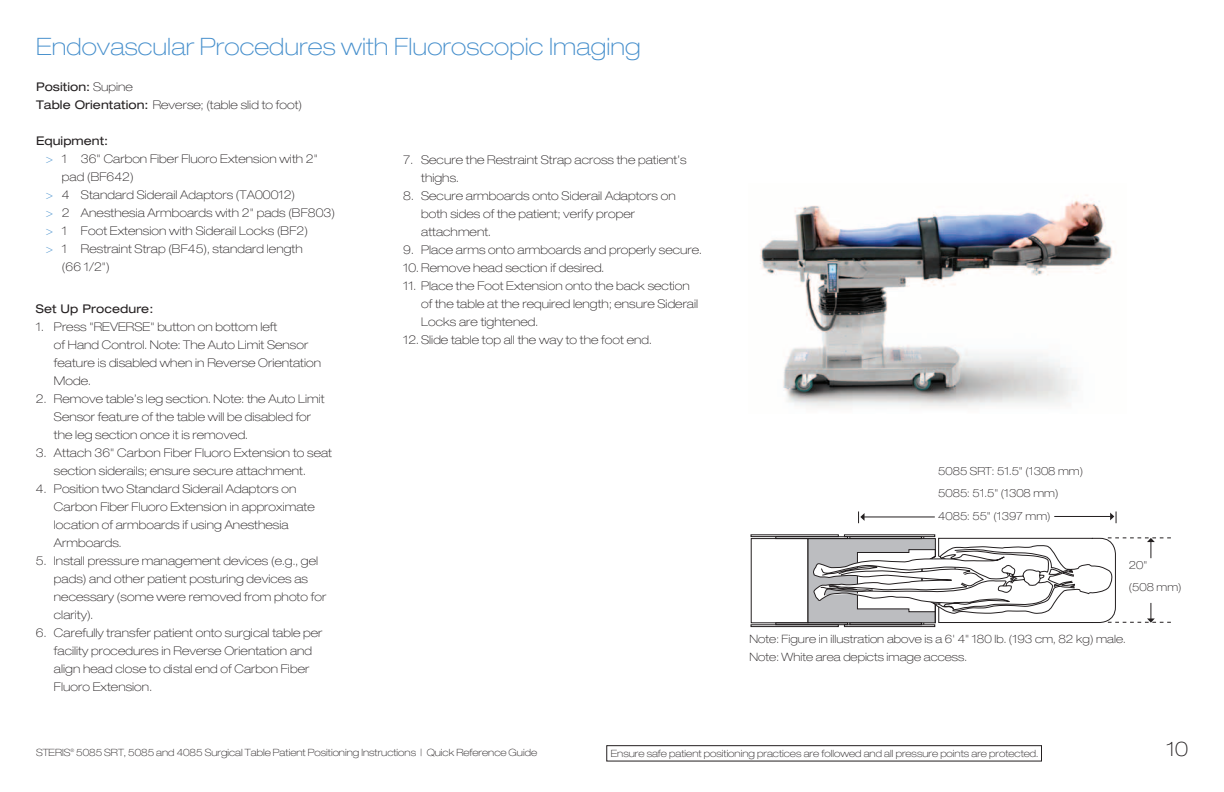
<style>
.page{position:relative;width:1224px;height:792px;background:#fff}
.page>*{position:absolute;margin:0;border:0;box-sizing:border-box;transform-origin:0 0}
.t1{font:100 expanded 24px "Helvetica Neue";letter-spacing:.005em;color:#468fcc}
.t2{font:100 expanded 20px "Helvetica Neue";color:#231f20}
.t3{font:100 expanded 12px/18px "Helvetica Neue";letter-spacing:.005em;color:#231f20}
.t4{font:expanded 12px "Helvetica Neue";letter-spacing:.005em;color:#231f20}
.t5{font:100 expanded 11.5px/18px "Helvetica Neue";letter-spacing:.005em;color:#231f20}
.t6{font:100 expanded 11.2px/22.4px "Helvetica Neue";letter-spacing:.005em;color:#231f20}
.t7{font:100 expanded 10px "Helvetica Neue";color:#231f20}
.t8{font:100 expanded 4.7px "Helvetica Neue";color:#231f20}
.s1{font-weight:400}
.s2{color:#468fcc}
</style>
<div class="page">
<div style="left:606px;top:745px;width:436px;height:16px;border:1px solid #231f20"></div>
<div style="left:751px;top:535px;width:88px;height:2px;border:1px solid #231f20"></div>
<div style="left:844px;top:535px;width:91px;height:2px;border:1px solid #231f20"></div>
<div style="left:775px;top:536px;width:73px;height:3px;border:1px solid #231f20"></div>
<div style="left:849px;top:536px;width:73px;height:3px;border:1px solid #231f20"></div>
<div style="left:751px;top:625px;width:88px;height:2px;border:1px solid #231f20"></div>
<div style="left:844px;top:625px;width:91px;height:2px;border:1px solid #231f20"></div>
<div style="left:775px;top:622px;width:73px;height:3px;border:1px solid #231f20"></div>
<hr style="left:1054px;top:516px;width:57px;height:1px;background:#231f20">
<svg style="left:1110px;top:512px;width:7px;height:11px"></svg>
<hr style="left:864px;top:516px;width:71px;height:1px;background:#231f20">
<svg style="left:858px;top:512px;width:7px;height:11px"></svg>
<svg style="left:807px;top:537px;width:364px;height:88px"></svg>
<img style="left:760px;top:195px;width:354px;height:213px">
<h1 class="t1" style="left:36px;top:32px;width:606px">Endovascular Procedures with Fluoroscopic Imaging</h1>
<p class="t3" style="left:36px;top:78px;width:268px"><span class="s1">Position:</span> Supine<br><span class="s1">Table Orientation:</span> Reverse; (table slid to foot)</p>
<p class="t4" style="left:36px;top:134px;width:74px">Equipment:</p>
<p class="t3" style="left:46px;top:150px;width:274px"><span class="s2">&gt;</span> 1 36" Carbon Fiber Fluoro Extension with 2"</p>
<p class="t3" style="left:62px;top:168px;width:73px">pad (BF642)</p>
<p class="t3" style="left:46px;top:186px;width:251px"><span class="s2">&gt;</span> 4 Standard Siderail Adaptors (TA00012)</p>
<p class="t3" style="left:46px;top:204px;width:290px"><span class="s2">&gt;</span> 2 Anesthesia Armboards with 2" pads (BF803)</p>
<p class="t3" style="left:46px;top:222px;width:263px"><span class="s2">&gt;</span> 1 Foot Extension with Siderail Locks (BF2)</p>
<p class="t3" style="left:46px;top:240px;width:258px"><span class="s2">&gt;</span> 1 Restraint Strap (BF45), standard length</p>
<p class="t3" style="left:62px;top:258px;width:49px">(66 1/2")</p>
<p class="t4" style="left:36px;top:302px;width:119px">Set Up Procedure:</p>
<p class="t3" style="left:36px;top:318px;width:76px">1. Press "Reverse</p>
<p class="t3" style="left:421px;top:150px;width:267px;text-indent:-18px">7. Secure the Restraint Strap across the patient’s thighs.</p>
<p class="t3" style="left:421px;top:186px;width:256px;text-indent:-18px">8. Secure armboards onto Siderail Adaptors on both sides of the patient; verify proper attachment.</p>
<p class="t3" style="left:403px;top:240px;width:300px">9. Place arms onto armboards and properly secure.</p>
<p class="t3" style="left:403px;top:258px;width:203px">10. Remove head section if desired.</p>
<p class="t3" style="left:421px;top:276px;width:279px;text-indent:-18px">11. Place the Foot Extension onto the back section of the table at the required length; ensure Siderail<br>Locks are tightened.</p>
<p class="t3" style="left:403px;top:330px;width:250px">12. Slide table top all the way to the foot end.</p>
<p class="t3" style="left:54px;top:318px;width:269px;text-indent:96px">" button on bottom left<br>of Hand Control. Note: The Auto Limit Sensor feature is disabled when in Reverse Orientation<br>Mode.</p>
<p class="t3" style="left:54px;top:390px;width:272px;text-indent:-18px">2. Remove table’s leg section. Note: the Auto Limit<br>Sensor feature of the table will be disabled for the leg section once it is removed.</p>
<p class="t3" style="left:54px;top:444px;width:280px;text-indent:-18px">3. Attach 36" Carbon Fiber Fluoro Extension to seat section siderails; ensure secure attachment.</p>
<p class="t3" style="left:54px;top:480px;width:262px;text-indent:-18px">4. Position two Standard Siderail Adaptors on Carbon Fiber Fluoro Extension in approximate location of armboards if using Anesthesia Armboards.</p>
<p class="t3" style="left:54px;top:552px;width:274px;text-indent:-18px">5. Install pressure management devices (e.g., gel pads) and other patient posturing devices as necessary (some were removed from photo for clarity).</p>
<p class="t3" style="left:54px;top:624px;width:270px;text-indent:-18px">6. Carefully transfer patient onto surgical table per facility procedures in Reverse Orientation and align head close to distal end of Carbon Fiber Fluoro Extension.</p>
<p class="t6" style="left:938px;top:460px;width:146px">5085 SRT: 51.5" (1308 mm)<br>5085: 51.5" (1308 mm)<br>4085: 55" (1397 mm)</p>
<p class="t6" style="left:1129px;top:553px;width:54px">20"<br>(508 mm)</p>
<p class="t5" style="left:750px;top:629px;width:378px">Note: Figure in illustration above is a 6' 4" 180 lb. (193 cm, 82 kg) male.<br>Note: White area depicts image access.</p>
<p class="t7" style="left:36px;top:747px;width:36px">STERIS</p>
<p class="t8" style="left:70px;top:747px;width:5px">®</p>
<p class="t7" style="left:76px;top:747px;width:462px">5085 SRT, 5085 and 4085 Surgical Table Patient Positioning Instructions | Quick Reference Guide</p>
<p class="t7" style="left:611px;top:747px;width:429px">Ensure safe patient positioning practices are followed and all pressure points are protected.</p>
<h2 class="t2" style="left:1167px;top:737px;width:23px">10</h2>
</div>
